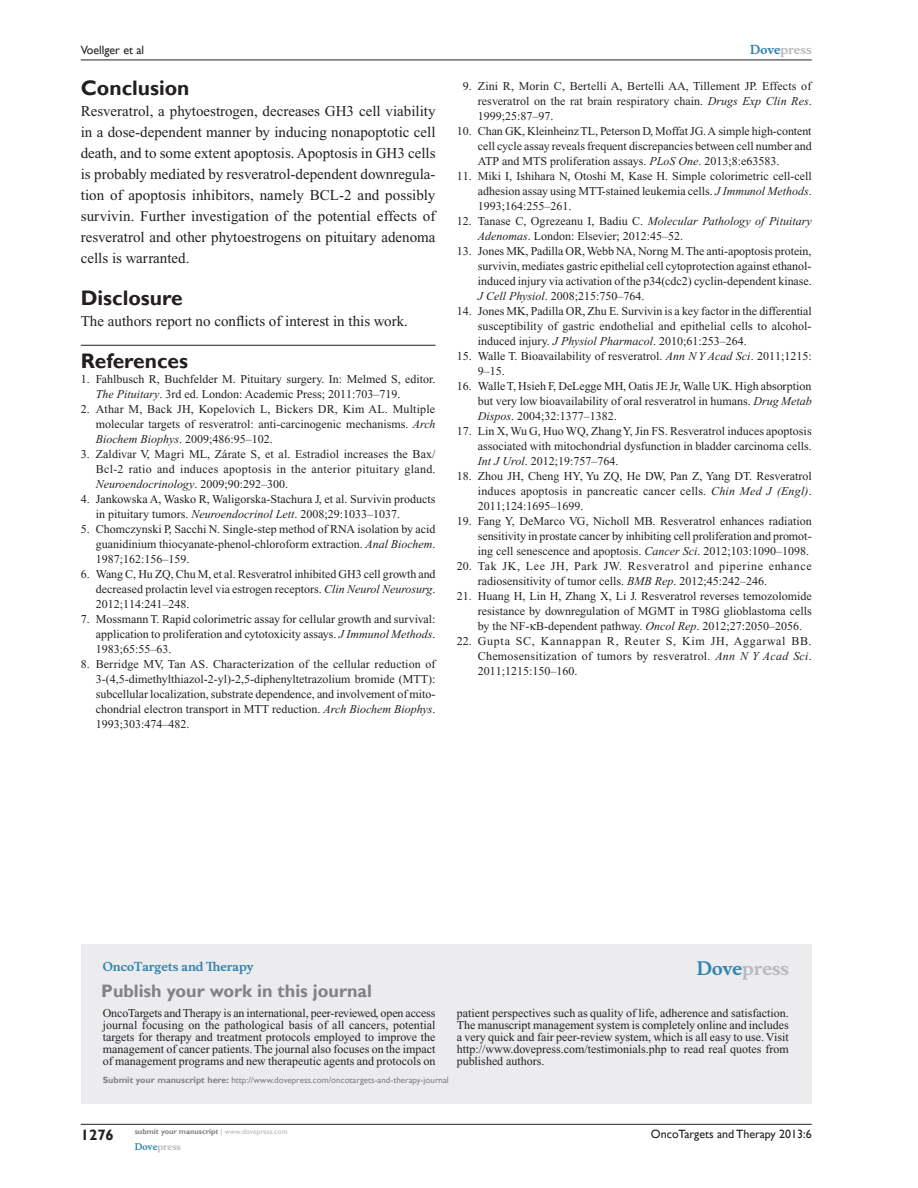
<style>
.page{position:relative;width:918px;height:1188px;background:#fff}
.page>*{position:absolute;margin:0;border:0;box-sizing:border-box;transform-origin:0 0}
.RefH{font:700 21px "Gill Sans";color:#231f20}
.PromBx-H1{font:700 18px "Gill Sans";color:#808285}
.PromBx-Brand{font:700 18px "Musee";color:#b8b9bc}
.TxF{font:15px/21px "Times New Roman";color:#231f20;text-align:justify}
.t1{font:700 15px "Gill Sans";color:#231f20}
.RefNL2{font:12px/15px "Times New Roman";color:#231f20;text-align:justify}
.RefNL1{font:12px/15px "Times New Roman";color:#231f20;text-align:justify}
.PromBx-Tx{font:12px/12px "Times New Roman";color:#231f20;text-align:justify}
.RefNL2-2{font:12px/15px "Times New Roman";letter-spacing:.02em;color:#231f20}
.t2{font:12px "Gill Sans";color:#231f20}
.PromBx-JrnlName{font:700 12px "Musee";color:#3485ae}
.t3{font:700 12px "Musee";color:#b8b9bc}
.PromBx-SubmitMssWebA{font:9px "Gill Sans";color:#808285}
.t4{font:700 9px "Musee";color:#b8b9bc}
.t5{font:700 7.5px "Gill Sans";color:#808285}
.s1{font-style:italic}
.s2{color:#3485ae}
.s3{font-weight:700}
.s4{font-weight:400;color:#b8b9bc}
</style>
<div class="page">
<div style="left:81px;top:944px;width:731px;height:159px;background:#ececee"></div>
<hr style="left:81px;top:1124px;width:731px;height:1px;background:#231f20">
<hr style="left:81px;top:60px;width:731px;height:1px;background:#231f20">
<hr style="left:81px;top:345px;width:355px;height:1px;background:#231f20">
<p class="t2" style="left:81px;top:43px;width:65px">Voellger et al</p>
<h1 class="RefH" style="left:81px;top:76px;width:110px">Conclusion</h1>
<p class="TxF" style="left:81px;top:101px;width:356px">Resveratrol, a phytoestrogen, decreases GH3 cell viability in a dose-dependent manner by inducing nonapoptotic cell death, and to some extent apoptosis. Apoptosis in GH3 cells is probably mediated by resveratrol-dependent downregula&shy;tion of apoptosis inhibitors, namely BCL-2 and possibly survivin. Further investigation of the potential effects of resveratrol and other phytoestrogens on pituitary adenoma cells is warranted.</p>
<h1 class="RefH" style="left:81px;top:286px;width:103px">Disclosure</h1>
<p class="TxF" style="left:81px;top:311px;width:329px">The authors report no conflicts of interest in this work.</p>
<p class="RefH" style="left:81px;top:349px;width:109px">References</p>
<p class="RefNL1" style="left:96px;top:372px;width:341px;text-indent:-15px">1. Fahlbusch R, Buchfelder M. Pituitary surgery. In: Melmed S, editor.<br><span class="s1">The Pituitary</span>. 3rd ed. London: Academic Press; 2011:703–719.</p>
<p class="RefNL1" style="left:96px;top:402px;width:341px;text-indent:-15px">2. Athar M, Back JH, Kopelovich L, Bickers DR, Kim AL. Multiple molecular targets of resveratrol: anti-carcinogenic mechanisms. <span class="s1">Arch Biochem Biophys</span>. 2009;486:95–102.</p>
<p class="RefNL1" style="left:96px;top:447px;width:341px;text-indent:-15px">3. Zaldivar V, Magri ML, Zárate S, et al. Estradiol increases the Bax/ Bcl-2 ratio and induces apoptosis in the anterior pituitary gland.<br><span class="s1">Neuroendocrinology</span>. 2009;90:292–300.</p>
<p class="RefNL1" style="left:96px;top:492px;width:341px;text-indent:-15px">4. Jankowska A, Wasko R, Waligorska-Stachura J, et al. Survivin products in pituitary tumors. <span class="s1">Neuroendocrinol Lett</span>. 2008;29:1033–1037.</p>
<p class="RefNL1" style="left:96px;top:522px;width:341px;text-indent:-15px">5. Chomczynski P, Sacchi N. Single-step method of RNA isolation by acid guanidinium thiocyanate-phenol-chloroform extraction. <span class="s1">Anal Biochem</span>.<br>1987;162:156–159.</p>
<p class="RefNL1" style="left:96px;top:567px;width:341px;text-indent:-15px">6. Wang C, Hu ZQ, Chu M, et al. Resveratrol inhibited GH3 cell growth and decreased prolactin level via estrogen receptors. <span class="s1">Clin Neurol Neurosurg</span>.<br>2012;114:241–248.</p>
<p class="RefNL1" style="left:96px;top:612px;width:341px;text-indent:-15px">7. Mossmann T. Rapid colorimetric assay for cellular growth and survival: application to proliferation and cytotoxicity assays. <span class="s1">J Immunol Methods</span>.<br>1983;65:55–63.</p>
<p class="RefNL1" style="left:96px;top:657px;width:341px;text-indent:-15px">8. Berridge MV, Tan AS. Characterization of the cellular reduction of 3-(4,5-dimethylthiazol-2-yl)-2,5-diphenyltetrazolium bromide (MTT): subcellular localization, substrate dependence, and involvement of mito&shy;chondrial electron transport in MTT reduction. <span class="s1">Arch Biochem Biophys</span>.<br>1993;303:474–482.</p>
<p class="t3" style="left:750px;top:43px;width:63px"><span class="s2">Dove</span>press</p>
<p class="RefNL2" style="left:478px;top:79px;width:335px;text-indent:-15px">9. Zini R, Morin C, Bertelli A, Bertelli AA, Tillement JP. Effects of resveratrol on the rat brain respiratory chain. <span class="s1">Drugs Exp Clin Res</span>.<br>1999;25:87–97.</p>
<p class="RefNL2" style="left:478px;top:124px;width:335px;text-indent:-21px">10. Chan GK, Kleinheinz TL, Peterson D, Moffat JG. A simple high-content cell cycle assay reveals frequent discrepancies between cell number and ATP and MTS proliferation assays. <span class="s1">PLoS One</span>. 2013;8:e63583.</p>
<p class="RefNL2" style="left:478px;top:169px;width:335px;text-indent:-21px">11. Miki I, Ishihara N, Otoshi M, Kase H. Simple colorimetric cell-cell adhesion assay using MTT-stained leukemia cells. <span class="s1">J Immunol Methods</span>.<br>1993;164:255–261.</p>
<p class="RefNL2" style="left:478px;top:214px;width:335px;text-indent:-21px">12. Tanase C, Ogrezeanu I, Badiu C. <span class="s1">Molecular Pathology of Pituitary<br>Adenomas</span>. London: Elsevier; 2012:45–52.</p>
<p class="RefNL2" style="left:478px;top:244px;width:335px;text-indent:-21px">13. Jones MK, Padilla OR, Webb NA, Norng M. The anti-apoptosis protein, survivin, mediates gastric epithelial cell cytoprotection against ethanol&shy;induced injury via activation of the p34(cdc2) cyclin-dependent kinase.<br><span class="s1">J Cell Physiol</span>. 2008;215:750–764.</p>
<p class="RefNL2" style="left:478px;top:304px;width:335px;text-indent:-21px">14. Jones MK, Padilla OR, Zhu E. Survivin is a key factor in the differential susceptibility of gastric endothelial and epithelial cells to alcohol&shy;induced injury. <span class="s1">J Physiol Pharmacol</span>. 2010;61:253–264.</p>
<p class="RefNL2" style="left:478px;top:349px;width:335px;text-indent:-21px">15. Walle T. Bioavailability of resveratrol. <span class="s1">Ann N Y Acad Sci</span>. 2011;1215:<br>9–15.</p>
<p class="RefNL2" style="left:478px;top:379px;width:335px;text-indent:-21px">16. Walle T, Hsieh F, DeLegge MH, Oatis JE Jr, Walle UK. High absorption but very low bioavailability of oral resveratrol in humans. <span class="s1">Drug Metab Dispos</span>. 2004;32:1377–1382.</p>
<p class="RefNL2" style="left:478px;top:424px;width:335px;text-indent:-21px">17. Lin X, Wu G, Huo WQ, Zhang Y, Jin FS. Resveratrol induces apoptosis associated with mitochondrial dysfunction in bladder carcinoma cells.<br><span class="s1">Int J Urol</span>. 2012;19:757–764.</p>
<p class="RefNL2" style="left:478px;top:469px;width:335px;text-indent:-21px">18. Zhou JH, Cheng HY, Yu ZQ, He DW, Pan Z, Yang DT. Resveratrol induces apoptosis in pancreatic cancer cells. <span class="s1">Chin Med J (Engl)</span>.<br>2011;124:1695–1699.</p>
<p class="RefNL2" style="left:478px;top:514px;width:335px;text-indent:-21px">19. Fang Y, DeMarco VG, Nicholl MB. Resveratrol enhances radiation sensitivity in prostate cancer by inhibiting cell proliferation and promot&shy;ing cell senescence and apoptosis. <span class="s1">Cancer Sci</span>. 2012;103:1090–1098.</p>
<p class="RefNL2-2" style="left:478px;top:559px;width:335px;text-indent:-21px">20. Tak JK, Lee JH, Park JW. Resveratrol and piperine enhance radiosensitivity of tumor cells. <span class="s1">BMB Rep</span>. 2012;45:242–246.</p>
<p class="RefNL2" style="left:478px;top:589px;width:335px;text-indent:-21px">21. Huang H, Lin H, Zhang X, Li J. Resveratrol reverses temozolomide resistance by downregulation of MGMT in T98G glioblastoma cells by the NF- B-dependent pathway. <span class="s1">Oncol Rep</span>. 2012;27:2050–2056.</p>
<p class="RefNL2" style="left:478px;top:634px;width:335px;text-indent:-21px">22. Gupta SC, Kannappan R, Reuter S, Kim JH, Aggarwal BB.<br>Chemosensitization of tumors by resveratrol. <span class="s1">Ann N Y Acad Sci</span>.<br>2011;1215:150–160.</p>
<p class="PromBx-JrnlName" style="left:103px;top:959px;width:152px">OncoTargets and Therapy</p>
<p class="PromBx-H1" style="left:101px;top:980px;width:272px">Publish your work in this journal</p>
<p class="PromBx-Brand" style="left:697px;top:958px;width:94px"><span class="s2">Dove</span>press</p>
<p class="PromBx-Tx" style="left:103px;top:1007px;width:334px">OncoTargets and Therapy is an international, peer-reviewed, open access journal focusing on the pathological basis of all cancers, potential targets for therapy and treatment protocols employed to improve the management of cancer patients. The journal also focuses on the impact of management programs and new therapeutic agents and protocols on</p>
<p class="PromBx-Tx" style="left:457px;top:1007px;width:333px">patient perspectives such as quality of life, adherence and satisfaction.<br>The manuscript management system is completely online and includes a very quick and fair peer-review system, which is all easy to use. Visit http://www.dovepress.com/testimonials.php to read real quotes from published authors.</p>
<p class="PromBx-SubmitMssWebA" style="left:103px;top:1075px;width:348px"><span class="s3">Submit your manuscript here:</span> http://www.dovepress.com/oncotargets-and-therapy-journal</p>
<p class="t1" style="left:81px;top:1126px;width:35px">1276</p>
<p class="t5" style="left:135px;top:1127px;width:154px">submit your manuscript <span class="s4">| www.dovepress.com</span></p>
<p class="t4" style="left:135px;top:1141px;width:48px"><span class="s2">Dove</span>press</p>
<p class="t2" style="left:651px;top:1127px;width:162px">OncoTargets and Therapy 2013:6</p>
</div>
